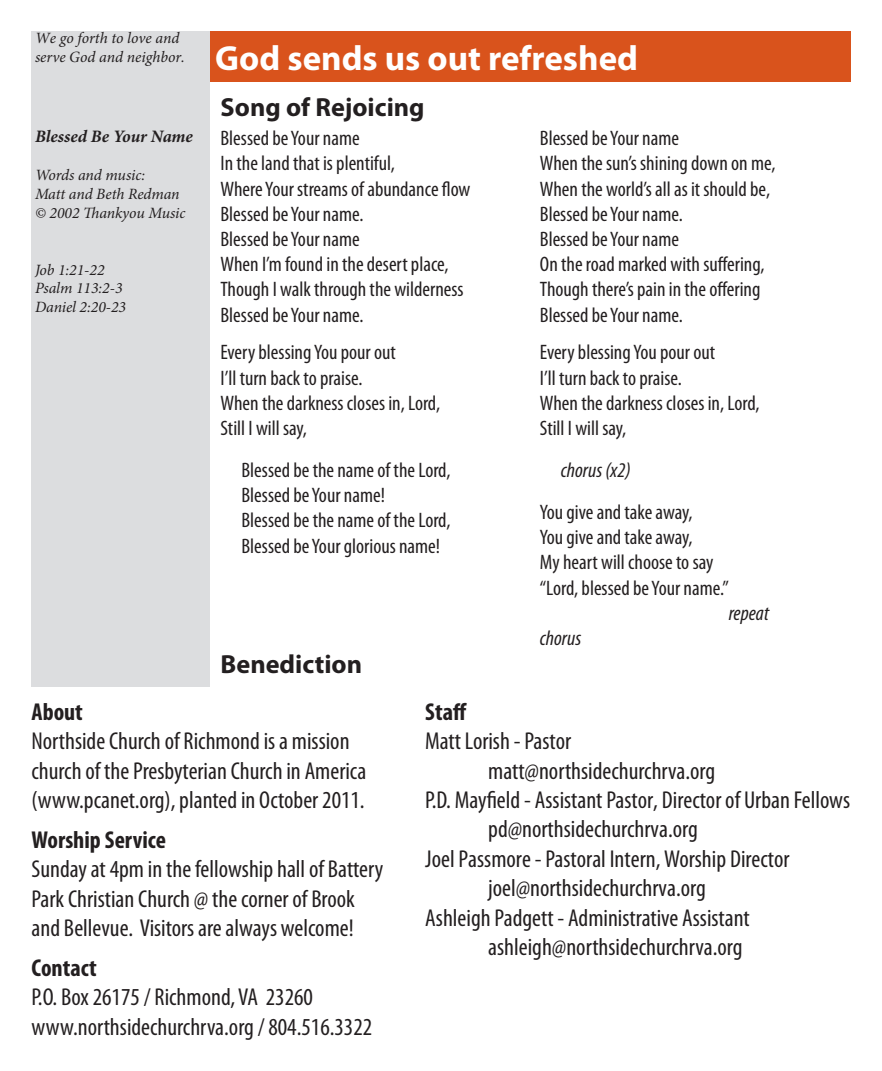
<style>
.page{position:relative;width:882px;height:1071px;background:#fff}
.page>*{position:absolute;margin:0;border:0;box-sizing:border-box;transform-origin:0 0}
.t1{font:700 35px "Myriad Pro";color:#fff}
.t2{font:700 26.25px "Myriad Pro";color:#231f20}
.t3{font:condensed 24.5px/29.4px "Myriad Pro";color:#231f20}
.t4{font:700 condensed 24.5px "Myriad Pro";color:#231f20}
.t5{font:condensed 21px "Myriad Pro";color:#231f20}
.t6{font:italic condensed 21px "Myriad Pro";color:#231f20}
.t7{font:italic 700 17.5px "Minion Pro";letter-spacing:-.005em;color:#231f20}
.t8{font:italic 15.75px/18.9px "Minion Pro";color:#231f20}
</style>
<div class="page">
<div style="left:32px;top:32px;width:178px;height:655px;background:#dcdddf"></div>
<div style="left:210px;top:32px;width:640px;height:50px;background:#d9531c"></div>
<p class="t8" style="left:35px;top:28px;width:151px">We go forth to love and serve God and neighbor.</p>
<p class="t7" style="left:35px;top:124px;width:159px">Blessed Be Your Name</p>
<p class="t8" style="left:35px;top:166px;width:112px">Words and music:</p>
<p class="t8" style="left:35px;top:184px;width:146px">Matt and Beth Redman</p>
<p class="t8" style="left:35px;top:203px;width:152px">© 2002 Thankyou Music</p>
<p class="t8" style="left:35px;top:260px;width:71px">Job 1:21-22</p>
<p class="t8" style="left:35px;top:279px;width:89px">Psalm 113:2-3</p>
<p class="t8" style="left:35px;top:298px;width:93px">Daniel 2:20-23</p>
<p class="t1" style="left:215px;top:35px;width:424px">God sends us out refreshed</p>
<p class="t2" style="left:220px;top:90px;width:206px">Song of Rejoicing</p>
<p class="t5" style="left:220px;top:126px;width:141px">Blessed be Your name</p>
<p class="t5" style="left:220px;top:151px;width:176px">In the land that is plentiful,</p>
<p class="t5" style="left:220px;top:176px;width:251px">Where Your streams of abundance flow</p>
<p class="t5" style="left:220px;top:201px;width:145px">Blessed be Your name.</p>
<p class="t5" style="left:220px;top:226px;width:141px">Blessed be Your name</p>
<p class="t5" style="left:220px;top:252px;width:230px">When I’m found in the desert place,</p>
<p class="t5" style="left:220px;top:277px;width:245px">Though I walk through the wilderness</p>
<p class="t5" style="left:220px;top:302px;width:145px">Blessed be Your name.</p>
<p class="t5" style="left:220px;top:340px;width:177px">Every blessing You pour out</p>
<p class="t5" style="left:220px;top:365px;width:144px">I’ll turn back to praise.</p>
<p class="t5" style="left:220px;top:390px;width:221px">When the darkness closes in, Lord,</p>
<p class="t5" style="left:220px;top:415px;width:88px">Still I will say,</p>
<p class="t5" style="left:242px;top:457px;width:210px">Blessed be the name of the Lord,</p>
<p class="t5" style="left:242px;top:483px;width:145px">Blessed be Your name!</p>
<p class="t5" style="left:242px;top:508px;width:210px">Blessed be the name of the Lord,</p>
<p class="t5" style="left:242px;top:533px;width:200px">Blessed be Your glorious name!</p>
<p class="t2" style="left:220px;top:647px;width:143px">Benediction</p>
<p class="t5" style="left:540px;top:126px;width:141px">Blessed be Your name</p>
<p class="t5" style="left:540px;top:151px;width:237px">When the sun’s shining down on me,</p>
<p class="t5" style="left:540px;top:176px;width:232px">When the world’s all as it should be,</p>
<p class="t5" style="left:540px;top:201px;width:145px">Blessed be Your name.</p>
<p class="t5" style="left:540px;top:226px;width:141px">Blessed be Your name</p>
<p class="t5" style="left:540px;top:252px;width:226px">On the road marked with suffering,</p>
<p class="t5" style="left:540px;top:277px;width:222px">Though there’s pain in the offering</p>
<p class="t5" style="left:540px;top:302px;width:145px">Blessed be Your name.</p>
<p class="t5" style="left:540px;top:340px;width:177px">Every blessing You pour out</p>
<p class="t5" style="left:540px;top:365px;width:144px">I’ll turn back to praise.</p>
<p class="t5" style="left:540px;top:390px;width:221px">When the darkness closes in, Lord,</p>
<p class="t5" style="left:540px;top:415px;width:88px">Still I will say,</p>
<p class="t6" style="left:561px;top:457px;width:71px">chorus (x2)</p>
<p class="t5" style="left:540px;top:499px;width:154px">You give and take away,</p>
<p class="t5" style="left:540px;top:525px;width:154px">You give and take away,</p>
<p class="t5" style="left:540px;top:550px;width:175px">My heart will choose to say</p>
<p class="t5" style="left:540px;top:575px;width:191px">“Lord, blessed be Your name.”</p>
<p class="t6" style="left:729px;top:600px;width:42px">repeat</p>
<p class="t6" style="left:540px;top:625px;width:43px">chorus</p>
<p class="t4" style="left:32px;top:696px;width:53px">About</p>
<p class="t3" style="left:32px;top:726px;width:336px">Northside Church of Richmond is a mission church of the Presbyterian Church in America (www.pcanet.org), planted in October 2011.</p>
<p class="t4" style="left:32px;top:824px;width:136px">Worship Service</p>
<p class="t3" style="left:32px;top:854px;width:353px">Sunday at 4pm in the fellowship hall of Battery<br>Park Christian Church @ the corner of Brook and Bellevue. Visitors are always welcome!</p>
<p class="t4" style="left:32px;top:953px;width:67px">Contact</p>
<p class="t3" style="left:32px;top:982px;width:283px">P.O. Box 26175 / Richmond, VA 23260</p>
<p class="t3" style="left:32px;top:1012px;width:342px">www.northsidechurchrva.org / 804.516.3322</p>
<p class="t4" style="left:425px;top:696px;width:43px">Staff</p>
<p class="t3" style="left:425px;top:726px;width:147px">Matt Lorish - Pastor</p>
<p class="t3" style="left:488px;top:755px;width:228px">matt@northsidechurchrva.org</p>
<p class="t3" style="left:425px;top:785px;width:426px">P.D. Mayfield - Assistant Pastor, Director of Urban Fellows</p>
<p class="t3" style="left:488px;top:814px;width:211px">pd@northsidechurchrva.org</p>
<p class="t3" style="left:425px;top:844px;width:366px">Joel Passmore - Pastoral Intern, Worship Director</p>
<p class="t3" style="left:488px;top:873px;width:219px">joel@northsidechurchrva.org</p>
<p class="t3" style="left:425px;top:902px;width:326px">Ashleigh Padgett - Administrative Assistant</p>
<p class="t3" style="left:488px;top:932px;width:256px">ashleigh@northsidechurchrva.org</p>
</div>
